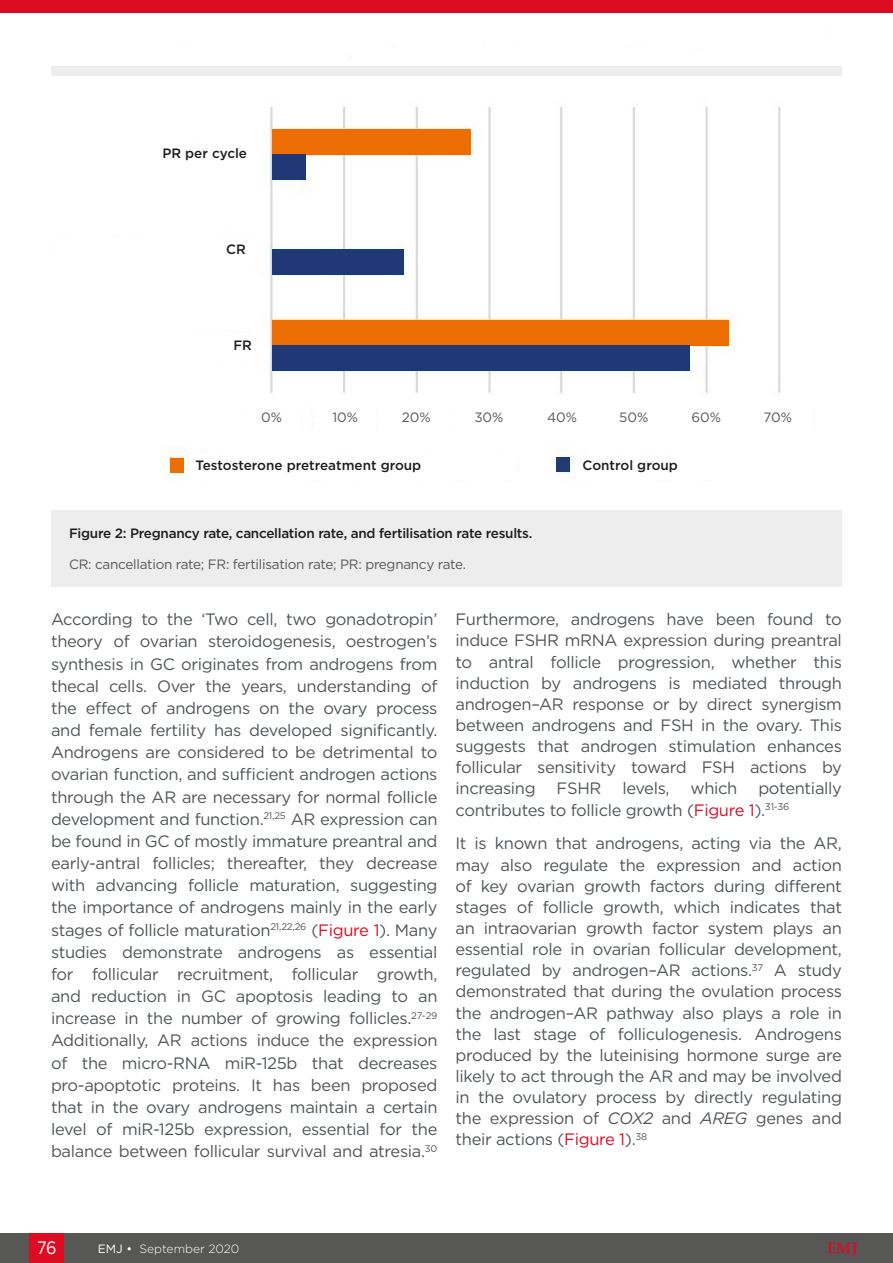
<style>
.page{position:relative;width:893px;height:1263px;background:#fff}
.page>*{position:absolute;margin:0;border:0;box-sizing:border-box;transform-origin:0 0}
.t1{font:18px "Gotham";color:#fff;scale:.9 1}
.Body_Text{font:16.5px/22.2px "Gotham";letter-spacing:-.02em;color:#515558;text-align:justify}
.t2{font:700 15px "Palatino Linotype";color:#dc0c23}
.t3{font:13.5px "Gotham";letter-spacing:-.02em;color:#575756}
.t4{font:500 13.5px "Gotham";letter-spacing:-.02em;color:#1d1d1d}
.t5{font:500 13.5px "Gotham";color:#1d1d1d}
.t6{font:300 12px "Gotham";color:#fff}
.s1{color:#dc0c23}
.s2{font-style:italic}
.s3{font-weight:400}
</style>
<div class="page">
<div style="left:0;top:1233px;width:893px;height:30px;background:#575756"></div>
<div style="left:30px;top:1233px;width:34px;height:30px;background:#dc0c23"></div>
<img style="left:51px;top:55px;width:778px;height:426px">
<div style="left:189px;top:454px;width:327px;height:25px;background:#fff"></div>
<div style="left:576px;top:454px;width:230px;height:25px;background:#fff"></div>
<div style="left:214px;top:238px;width:39px;height:25px;background:#fff"></div>
<div style="left:272px;top:129px;width:198px;height:25px;background:#ed6d05"></div>
<div style="left:272px;top:320px;width:457px;height:26px;background:#ed6d05"></div>
<div style="left:171px;top:458px;width:13px;height:14px;background:#ed6d05"></div>
<div style="left:272px;top:154px;width:34px;height:26px;background:#213876"></div>
<div style="left:272px;top:249px;width:132px;height:26px;background:#213876"></div>
<div style="left:272px;top:346px;width:417px;height:25px;background:#213876"></div>
<div style="left:557px;top:458px;width:13px;height:14px;background:#223a72"></div>
<div style="left:243px;top:406px;width:57px;height:26px;background:#fff"></div>
<div style="left:315px;top:406px;width:61px;height:26px;background:#fff"></div>
<div style="left:381px;top:406px;width:71px;height:26px;background:#fff"></div>
<div style="left:454px;top:406px;width:70px;height:26px;background:#fff"></div>
<div style="left:527px;top:406px;width:70px;height:26px;background:#fff"></div>
<div style="left:598px;top:406px;width:71px;height:26px;background:#fff"></div>
<div style="left:671px;top:406px;width:70px;height:26px;background:#fff"></div>
<div style="left:743px;top:406px;width:70px;height:26px;background:#fff"></div>
<div style="left:84px;top:142px;width:169px;height:29px;background:#fff"></div>
<div style="left:55px;top:238px;width:197px;height:29px;background:#fff"></div>
<div style="left:94px;top:334px;width:164px;height:25px;background:#fff"></div>
<div style="left:51px;top:67px;width:791px;height:9px;background:#ededed"></div>
<div style="left:51px;top:510px;width:791px;height:76px;background:#ededed"></div>
<div style="left:0;top:0;width:893px;height:13px;background:#dc0c23"></div>
<p class="t5" style="left:162px;top:144px;width:86px">PR per cycle</p>
<p class="t4" style="left:226px;top:240px;width:21px">CR</p>
<p class="t4" style="left:233px;top:336px;width:20px">FR</p>
<p class="t3" style="left:261px;top:409px;width:22px">0%</p>
<p class="t3" style="left:332px;top:409px;width:27px">10%</p>
<p class="t3" style="left:402px;top:409px;width:30px">20%</p>
<p class="t3" style="left:474px;top:409px;width:31px">30%</p>
<p class="t3" style="left:547px;top:409px;width:31px">40%</p>
<p class="t3" style="left:619px;top:409px;width:31px">50%</p>
<p class="t3" style="left:691px;top:409px;width:31px">60%</p>
<p class="t3" style="left:763px;top:409px;width:30px">70%</p>
<p class="t5" style="left:196px;top:456px;width:227px">Testosterone pretreatment group</p>
<p class="t5" style="left:583px;top:456px;width:97px">Control group</p>
<p class="t4" style="left:69px;top:524px;width:465px">Figure 2: Pregnancy rate, cancellation rate, and fertilisation rate results.</p>
<p class="t3" style="left:69px;top:555px;width:399px">CR: cancellation rate; FR: fertilisation rate; PR: pregnancy rate.</p>
<p class="Body_Text" style="left:51px;top:608px;width:388px">According to the ‘Two cell, two gonadotropin’ theory of ovarian steroidogenesis, oestrogen’s synthesis in GC originates from androgens from thecal cells. Over the years, understanding of the effect of androgens on the ovary process and female fertility has developed significantly.<br>Androgens are considered to be detrimental to ovarian function, and sufficient androgen actions through the AR are necessary for normal follicle development and function.<sup>21,25</sup> AR expression can be found in GC of mostly immature preantral and early-antral follicles; thereafter, they decrease with advancing follicle maturation, suggesting the importance of androgens mainly in the early stages of follicle maturation<sup>21,22,26</sup> (<span class="s1">Figure 1</span>). Many studies demonstrate androgens as essential for follicular recruitment, follicular growth, and reduction in GC apoptosis leading to an increase in the number of growing follicles.<sup>27-29<br></sup>Additionally, AR actions induce the expression of the micro-RNA miR-125b that decreases pro-apoptotic proteins. It has been proposed that in the ovary androgens maintain a certain level of miR-125b expression, essential for the balance between follicular survival and atresia.<sup>30</sup></p>
<p class="Body_Text" style="left:455px;top:608px;width:388px;line-height:21.1px">Furthermore, androgens have been found to induce FSHR mRNA expression during preantral to antral follicle progression, whether this induction by androgens is mediated through androgen–AR response or by direct synergism between androgens and FSH in the ovary. This suggests that androgen stimulation enhances follicular sensitivity toward FSH actions by increasing</p>
<p class="Body_Text" style="left:455px;top:778px;width:388px;line-height:21.1px;text-indent:303px">potentially contributes to follicle growth (<span class="s1">Figure 1</span>).<sup>31-36</sup></p>
<p class="Body_Text" style="left:455px;top:833px;width:388px;line-height:21.1px">It is known that androgens, acting via the AR, may also regulate the expression and action of key ovarian growth factors during different stages of follicle growth, which indicates that an intraovarian growth factor system plays an essential role in ovarian follicular development, regulated by androgen–AR actions.<sup>37</sup> A study demonstrated that during the ovulation process the androgen–AR pathway also plays a role in the last stage of folliculogenesis. Androgens produced by the luteinising hormone surge are likely to act through the AR and may be involved in the ovulatory process by directly regulating the expression of <span class="s2">COX2</span> and <span class="s2">AREG</span> genes and their actions (<span class="s1">Figure 1</span>).<sup>38</sup></p>
<p class="Body_Text" style="left:557px;top:777px;width:46px">FSHR</p>
<p class="Body_Text" style="left:622px;top:777px;width:49px">levels,</p>
<p class="Body_Text" style="left:690px;top:777px;width:48px">which</p>
<p class="t1" style="left:37px;top:1236px;width:23px">76</p>
<p class="t6" style="left:98px;top:1241px;width:143px"><span class="s3">EMJ •</span> September 2020</p>
<p class="t2" style="left:827px;top:1238px;width:32px">EMJ</p>
</div>
